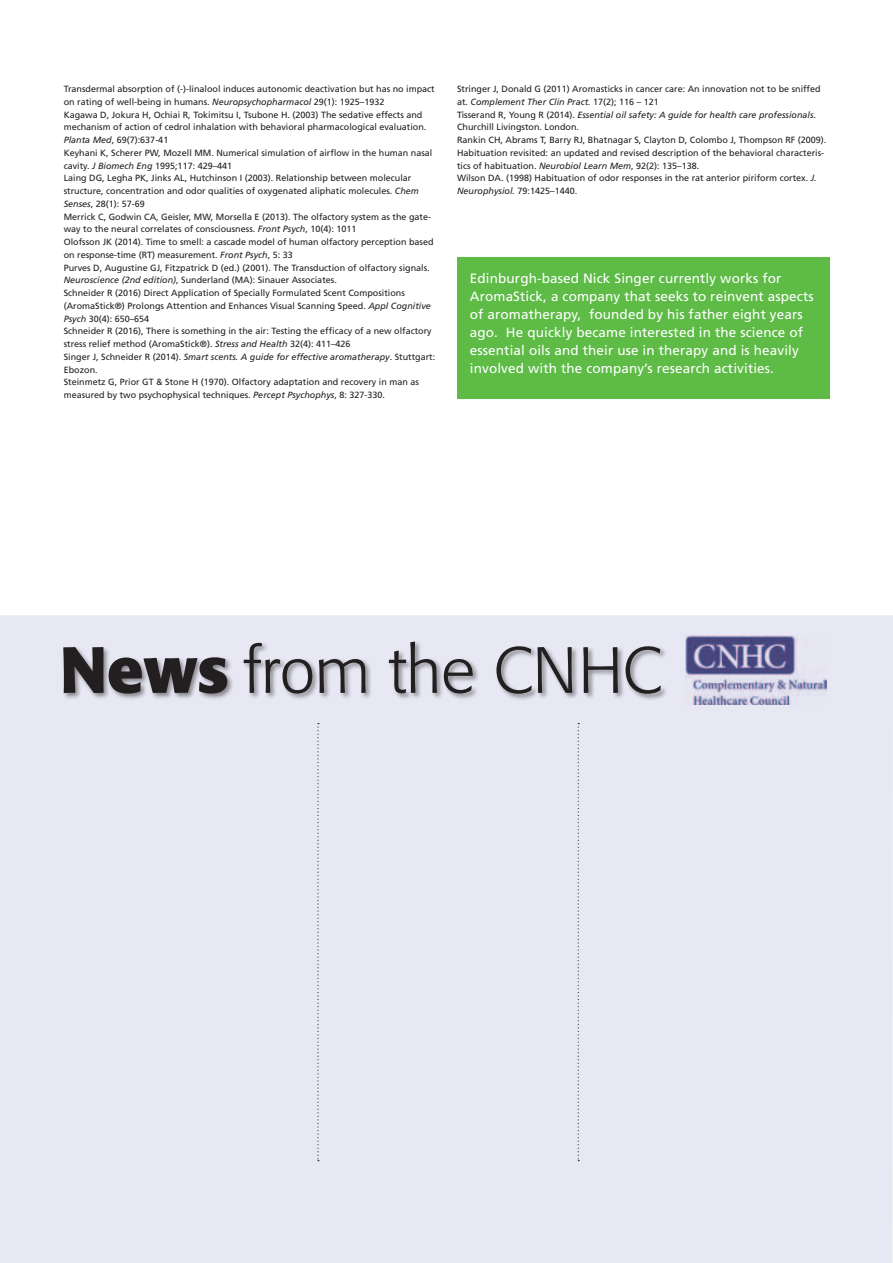
<style>
.page{position:relative;width:893px;height:1263px;background:#fff}
.page>*{position:absolute;margin:0;border:0;box-sizing:border-box;transform-origin:0 0}
.t1{font:300 64.5px "Formata";color:#231f20}
.t2{font:13.5px/18px "Frutiger";letter-spacing:.01em;color:#fff}
.t3{font:9px/12.8px "Frutiger";color:#231f20}
.s1{font-style:italic}
.s2{font-weight:700}
</style>
<div class="page">
<div style="left:0;top:615px;width:893px;height:648px;background:#e7e8f4"></div>
<div style="left:457px;top:257px;width:372px;height:142px;background:#5dbb46"></div>
<img style="left:685px;top:636px;width:142px;height:69px">
<div style="left:61px;top:640px;width:607px;height:61px;background:#231f20;opacity:.5"></div>
<svg style="left:317px;top:723px;width:2px;height:438px"></svg>
<svg style="left:578px;top:723px;width:1px;height:438px"></svg>
<p class="t3" style="left:64px;top:82px;width:373px">Transdermal absorption of (-)-linalool induces autonomic deactivation but has no impact on rating of well-being in humans. <span class="s1">Neuropsychopharmacol</span> 29(1): 1925–1932<br>Kagawa D, Jokura H, Ochiai R, Tokimitsu I, Tsubone H. (2003) The sedative effects and mechanism of action of cedrol inhalation with behavioral pharmacological evaluation.<br><span class="s1">Planta Med</span>, 69(7):637-41<br>Keyhani K, Scherer PW, Mozell MM. Numerical simulation of airflow in the human nasal cavity. <span class="s1">J Biomech Eng</span> 1995;117: 429–441<br>Laing DG, Legha PK, Jinks AL, Hutchinson I (2003). Relationship between molecular structure, concentration and odor qualities of oxygenated aliphatic molecules. <span class="s1">Chem Senses</span>, 28(1): 57-69<br>Merrick C, Godwin CA, Geisler, MW, Morsella E (2013). The olfactory system as the gate&shy;way to the neural correlates of consciousness. <span class="s1">Front Psych</span>, 10(4): 1011<br>Olofsson JK (2014). Time to smell: a cascade model of human olfactory perception based on response-time (RT) measurement. <span class="s1">Front Psych</span>, 5: 33<br>Purves D, Augustine GJ, Fitzpatrick D (ed.) (2001). The Transduction of olfactory signals.<br><span class="s1">Neuroscience (2nd edition)</span>, Sunderland (MA): Sinauer Associates.<br>Schneider R (2016) Direct Application of Specially Formulated Scent Compositions (AromaStick®) Prolongs Attention and Enhances Visual Scanning Speed. <span class="s1">Appl Cognitive Psych</span> 30(4): 650–654<br>Schneider R (2016), There is something in the air: Testing the efficacy of a new olfactory stress relief method (AromaStick®). <span class="s1">Stress and Health</span> 32(4): 411–426<br>Singer J, Schneider R (2014). <span class="s1">Smart scents. A guide for effective aromatherapy</span>. Stuttgart:<br>Ebozon.<br>Steinmetz G, Prior GT &amp; Stone H (1970). Olfactory adaptation and recovery in man as measured by two psychophysical techniques. <span class="s1">Percept Psychophys</span>, 8: 327-330.</p>
<p class="t3" style="left:457px;top:83px;width:371px">Stringer J, Donald G (2011) Aromasticks in cancer care: An innovation not to be sniffed at. <span class="s1">Complement Ther Clin Pract.</span> 17(2); 116 – 121<br>Tisserand R, Young R (2014). <span class="s1">Essential oil safety: A guide for health care professionals</span>.<br>Churchill Livingston. London.<br>Rankin CH, Abrams T, Barry RJ, Bhatnagar S, Clayton D, Colombo J, Thompson RF (2009).<br>Habituation revisited: an updated and revised description of the behavioral characteris&shy;tics of habituation. <span class="s1">Neurobiol Learn Mem</span>, 92(2): 135–138.<br>Wilson DA. (1998) Habituation of odor responses in the rat anterior piriform cortex. <span class="s1">J.<br>Neurophysiol.</span> 79:1425–1440.</p>
<p class="t2" style="left:470px;top:269px;width:345px">Edinburgh-based Nick Singer currently works for AromaStick, a company that seeks to reinvent aspects of aromatherapy, founded by his father eight years ago. He quickly became interested in the science of essential oils and their use in therapy and is heavily involved with the company’s research activities.</p>
<h1 class="t1" style="left:60px;top:632px;width:603px"><span class="s2">News</span> from the CNHC</h1>
</div>
